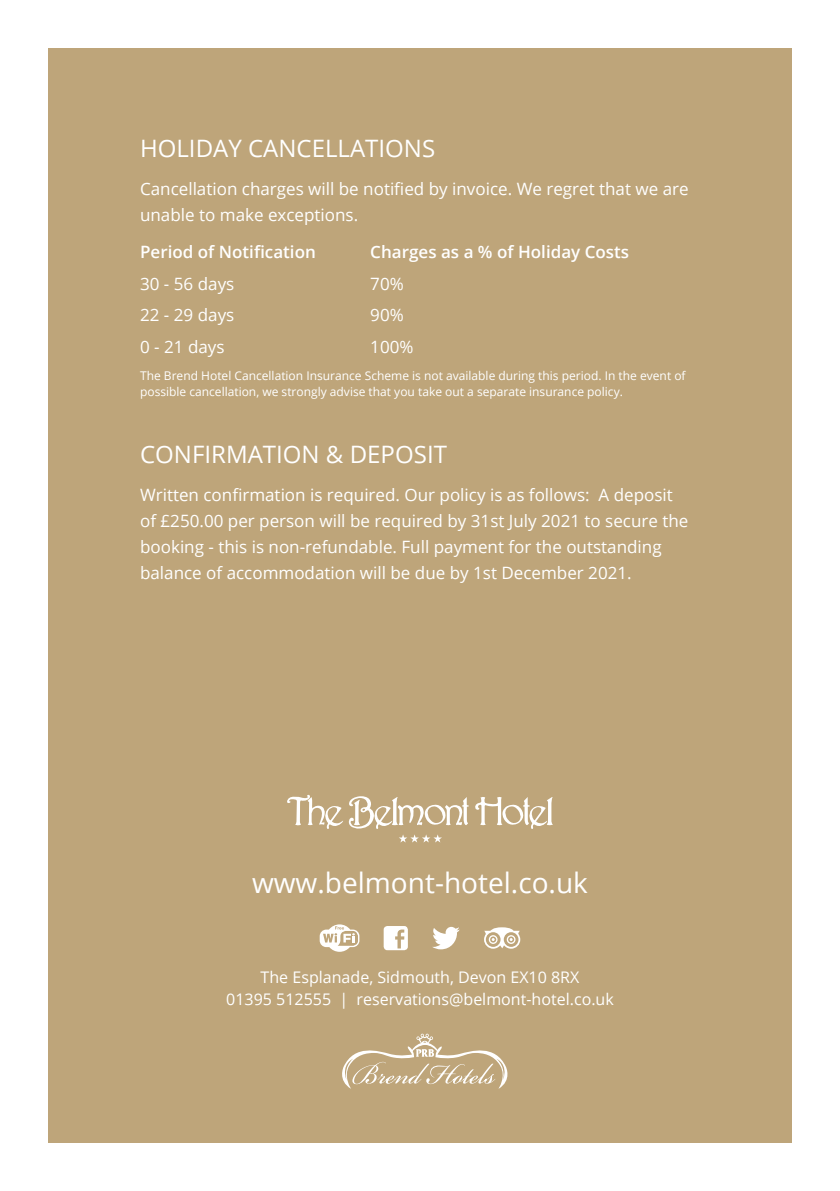
<style>
.page{position:relative;width:840px;height:1191px;background:#fff}
.page>*{position:absolute;margin:0;border:0;box-sizing:border-box;transform-origin:0 0}
.t1{font:28px "Open Sans";color:#fff}
.t2{font:24px "Open Sans";color:#fff}
.t3{font:17px/26px "Open Sans";color:#fff}
.t4{font:600 17px "Open Sans";color:#fff}
.t5{font:16px/22px "Open Sans";color:#fff;text-align:center}
.t6{font:12px/16px "Open Sans";color:#fff}
</style>
<div class="page">
<div style="left:48px;top:48px;width:743px;height:1094px;background:#bea57a"></div>
<svg style="left:342px;top:1033px;width:166px;height:56px"></svg>
<svg style="left:484px;top:927px;width:36px;height:21px"></svg>
<svg style="left:383px;top:926px;width:24px;height:24px"></svg>
<svg style="left:432px;top:927px;width:27px;height:22px"></svg>
<svg style="left:319px;top:924px;width:40px;height:27px"></svg>
<svg style="left:287px;top:794px;width:181px;height:48px"></svg>
<svg style="left:475px;top:797px;width:77px;height:32px"></svg>
<h2 class="t2" style="left:140px;top:132px;width:296px">HOLIDAY CANCELLATIONS</h2>
<p class="t3" style="left:140px;top:175px;width:550px">Cancellation charges will be notified by invoice. We regret that we are unable to make exceptions.</p>
<p class="t4" style="left:140px;top:240px;width:177px">Period of Notification</p>
<p class="t4" style="left:370px;top:240px;width:260px">Charges as a % of Holiday Costs</p>
<p class="t3" style="left:140px;top:270px;width:96px">30 - 56 days</p>
<p class="t3" style="left:370px;top:270px;width:35px">70%</p>
<p class="t3" style="left:140px;top:302px;width:96px">22 - 29 days</p>
<p class="t3" style="left:370px;top:302px;width:35px">90%</p>
<p class="t3" style="left:140px;top:333px;width:86px">0 - 21 days</p>
<p class="t3" style="left:370px;top:333px;width:45px">100%</p>
<p class="t6" style="left:140px;top:368px;width:547px">The Brend Hotel Cancellation Insurance Scheme is not available during this period. In the event of possible cancellation, we strongly advise that you take out a separate insurance policy.</p>
<h2 class="t2" style="left:140px;top:438px;width:308px">CONFIRMATION &amp; DEPOSIT</h2>
<p class="t3" style="left:140px;top:481px;width:549px">Written confirmation is required. Our policy is as follows: A deposit of £250.00 per person will be required by 31st July 2021 to secure the booking - this is non-refundable. Full payment for the outstanding balance of accommodation will be due by 1st December 2021.</p>
<h1 class="t1" style="left:252px;top:864px;width:337px">www.belmont-hotel.co.uk</h1>
<p class="t5" style="left:226px;top:965px;width:389px">The Esplanade, Sidmouth, Devon EX10 8RX<br>01395 512555 | reservations@belmont-hotel.co.uk</p>
</div>
